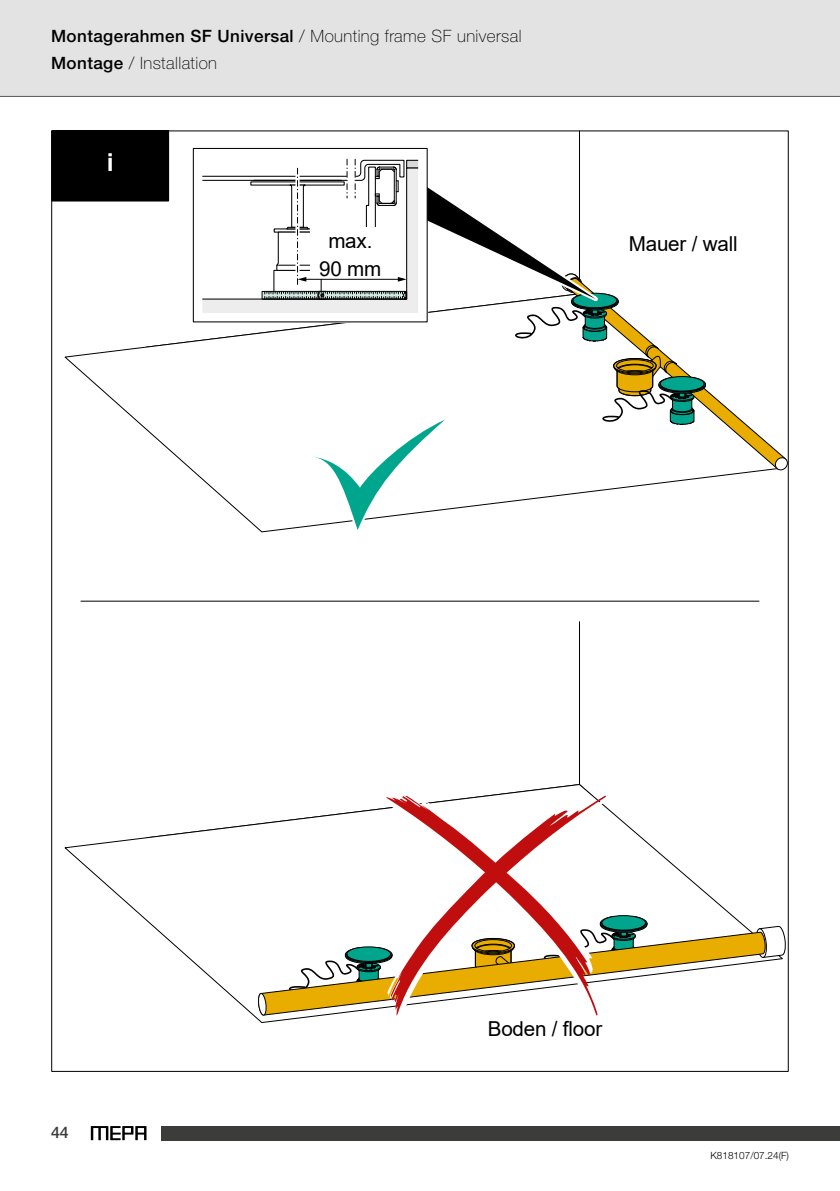
<style>
.page{position:relative;width:840px;height:1191px;background:#fff}
.page>*{position:absolute;margin:0;border:0;box-sizing:border-box;transform-origin:0 0}
.t1{font:700 24.8px "Arial";color:#fff}
.t2{font:20.6px "Arial";letter-spacing:-.01em;color:#000}
.Header_2_rechts{font:100 17px "Helvetica Neue LTW1 G";letter-spacing:.025em;color:#000}
.t3{font:500 16px "Helvetica Neue LTW1 G";color:#3c3c3b}
.t4{font:300 10px "Helvetica Neue LTW1 G";color:#000}
.s1{font-weight:500}
</style>
<div class="page">
<svg style="left:91px;top:1126px;width:55px;height:14px"></svg>
<div style="left:161px;top:1126px;width:678px;height:14px;background:#3c3c3b"></div>
<svg style="left:839px;top:1126px;width:1px;height:14px"></svg>
<div style="left:0;top:0;width:839px;height:96px;background:#e3e3e3"></div>
<hr style="left:0;top:96px;width:839px;height:1px;background:#575756">
<hr style="left:579px;top:621px;width:1px;height:163px;background:#000">
<svg style="left:64px;top:784px;width:719px;height:239px"></svg>
<svg style="left:610px;top:915px;width:37px;height:16px"></svg>
<svg style="left:289px;top:1016px;width:103px;height:7px"></svg>
<svg style="left:755px;top:925px;width:31px;height:33px"></svg>
<svg style="left:258px;top:931px;width:508px;height:85px"></svg>
<svg style="left:258px;top:992px;width:9px;height:24px"></svg>
<svg style="left:378px;top:791px;width:216px;height:226px"></svg>
<svg style="left:381px;top:794px;width:216px;height:223px"></svg>
<svg style="left:390px;top:795px;width:218px;height:226px"></svg>
<hr style="left:579px;top:131px;width:1px;height:163px;background:#000">
<svg style="left:64px;top:340px;width:719px;height:138px"></svg>
<svg style="left:705px;top:340px;width:80px;height:130px"></svg>
<div style="left:775px;top:457px;width:12px;height:13px;background:#fff;border-radius:50%"></div>
<div style="left:774px;top:457px;width:13px;height:13px;border:1px solid #000;border-radius:50%"></div>
<div style="left:193px;top:148px;width:234px;height:174px;border:1px solid #000"></div>
<svg style="left:199px;top:159px;width:506px;height:374px"></svg>
<hr style="left:81px;top:601px;width:677px;height:1px;background:#000">
<div style="left:52px;top:131px;width:116px;height:70px;background:#000"></div>
<div style="left:51px;top:131px;width:118px;height:70px;border:1px solid #000"></div>
<p class="Header_2_rechts" style="left:51px;top:25px;width:472px"><span class="s1">Montagerahmen SF Universal</span> / Mounting frame SF universal</p>
<p class="Header_2_rechts" style="left:51px;top:52px;width:167px"><span class="s1">Montage</span> / Installation</p>
<p class="t1" style="left:107px;top:145px;width:8px">i</p>
<p class="t2" style="left:328px;top:227px;width:46px">max.</p>
<p class="t2" style="left:628px;top:230px;width:110px">Mauer / wall</p>
<p class="t2" style="left:319px;top:255px;width:64px">90 mm</p>
<p class="t3" style="left:51px;top:1123px;width:19px">44</p>
<p class="t2" style="left:487px;top:1014px;width:116px">Boden / floor</p>
<p class="t4" style="left:710px;top:1149px;width:80px">K818107/07.24(F)</p>
</div>
